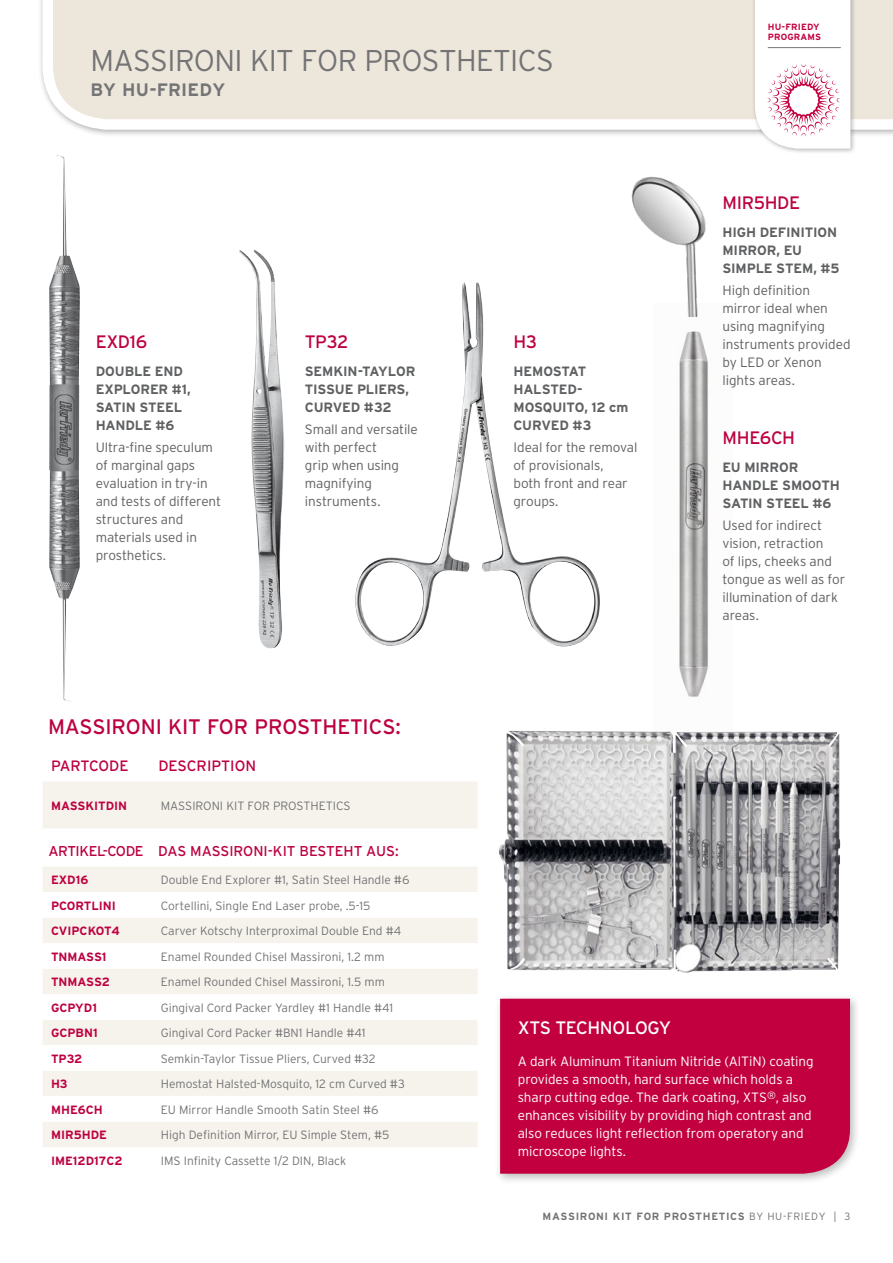
<style>
.page{position:relative;width:893px;height:1263px;background:#fff}
.page>*{position:absolute;margin:0;border:0;box-sizing:border-box;transform-origin:0 0}
.t1{font:300 30px "Interstate";letter-spacing:-.02em;color:#747476}
.t2{font:21px "Interstate";letter-spacing:-.01em;color:#bd0040}
.t3{font:18px "Interstate";letter-spacing:-.02em;color:#bd0040}
.t4{font:18px "Interstate";letter-spacing:-.025em;color:#fff}
.t5{font:700 18px "Interstate";letter-spacing:.01em;color:#747476}
.t6{font:15px "Interstate";color:#bd0040}
.t7{font:15px "Interstate";letter-spacing:-.025em;color:#bd0040}
.t8{font:14.25px "Interstate";letter-spacing:-.015em;color:#bd0040}
.t9{font:300 13.5px/18px "Interstate";letter-spacing:-.005em;color:#5f6062}
.t10{font:300 13.5px/18px "Interstate";letter-spacing:-.005em;color:#fff}
.t11{font:700 13.5px/18px "Interstate";letter-spacing:-.01em;color:#5f6062}
.t12{font:300 12px "Interstate";color:#747476}
.t13{font:700 12px "Interstate";color:#bd0040}
.t14{font:700 10.5px "Interstate";letter-spacing:.06em;color:#747476}
.t15{font:700 9px/10.5px "Interstate";letter-spacing:.02em;color:#c3003f}
.s1{font-weight:300}
</style>
<div class="page">
<svg style="left:40px;top:0;width:853px;height:135px;background:#eee8de"></svg>
<div style="left:752px;top:0;width:104px;height:155px;background:#747476;opacity:.5"></div>
<svg style="left:751px;top:0;width:103px;height:152px"></svg>
<img style="left:239px;top:250px;width:45px;height:399px">
<img style="left:355px;top:282px;width:245px;height:365px">
<img style="left:679px;top:331px;width:29px;height:366px">
<img style="left:631px;top:176px;width:75px;height:141px">
<div style="left:495px;top:993px;width:366px;height:192px;background:#000;opacity:.26"></div>
<div style="left:500px;top:999px;width:350px;height:175px;background:#c3003f"></div>
<img style="left:499px;top:731px;width:341px;height:242px">
<svg style="left:43px;top:782px;width:435px;height:110px;fill:#f6f3ec"></svg>
<svg style="left:43px;top:918px;width:435px;height:229px;fill:#f6f3ec"></svg>
<img style="left:49px;top:155px;width:31px;height:546px">
<h1 class="t1" style="left:90px;top:42px;width:465px">MASSIRONI KIT FOR PROSTHETICS</h1>
<h3 class="t5" style="left:90px;top:79px;width:136px">BY HU-FRIEDY</h3>
<h3 class="t3" style="left:96px;top:331px;width:53px">EXD16</h3>
<h3 class="t3" style="left:305px;top:331px;width:45px">TP32</h3>
<h3 class="t3" style="left:513px;top:331px;width:25px">H3</h3>
<p class="t11" style="left:96px;top:362px;width:97px">DOUBLE END<br>EXPLORER #1,<br>SATIN STEEL<br>HANDLE #6</p>
<p class="t9" style="left:96px;top:438px;width:127px">Ultra-fine speculum of marginal gaps evaluation in try-in and tests of different structures and materials used in prosthetics.</p>
<p class="t11" style="left:305px;top:362px;width:112px">SEMKIN-TAYLOR<br>TISSUE PLIERS,<br>CURVED #32</p>
<p class="t9" style="left:305px;top:420px;width:115px">Small and versatile with perfect<br>grip when using magnifying instruments.</p>
<p class="t11" style="left:513px;top:362px;width:116px">HEMOSTAT<br>HALSTED-<br>MOSQUITO, 12 cm<br>CURVED #3</p>
<p class="t9" style="left:513px;top:438px;width:126px">Ideal for the removal of provisionals,<br>both front and rear groups.</p>
<h2 class="t2" style="left:48px;top:714px;width:354px">MASSIRONI KIT FOR PROSTHETICS:</h2>
<p class="t15" style="left:768px;top:21px;width:55px">HU-FRIEDY<br>PROGRAMS</p>
<h3 class="t3" style="left:722px;top:192px;width:79px">MIR5HDE</h3>
<p class="t11" style="left:722px;top:223px;width:118px">HIGH DEFINITION<br>MIRROR, EU<br>SIMPLE STEM, #5</p>
<p class="t9" style="left:722px;top:281px;width:130px">High definition mirror ideal when using magnifying instruments provided by LED or Xenon lights areas.</p>
<h3 class="t3" style="left:722px;top:426px;width:74px">MHE6CH</h3>
<p class="t11" style="left:722px;top:458px;width:119px">EU MIRROR<br>HANDLE SMOOTH<br>SATIN STEEL #6</p>
<p class="t9" style="left:722px;top:516px;width:124px">Used for indirect vision, retraction<br>of lips, cheeks and tongue as well as for illumination of dark areas.</p>
<p class="t7" style="left:51px;top:757px;width:79px">PARTCODE</p>
<p class="t6" style="left:158px;top:757px;width:99px">DESCRIPTION</p>
<p class="t13" style="left:51px;top:798px;width:78px">MASSKITDIN</p>
<p class="t12" style="left:161px;top:798px;width:191px">MASSIRONI KIT FOR PROSTHETICS</p>
<p class="t8" style="left:49px;top:842px;width:352px">ARTIKEL-CODE DAS MASSIRONI-KIT BESTEHT AUS:</p>
<p class="t13" style="left:51px;top:873px;width:39px">EXD16</p>
<p class="t12" style="left:161px;top:873px;width:250px">Double End Explorer #1, Satin Steel Handle #6</p>
<p class="t13" style="left:51px;top:898px;width:66px">PCORTLINI</p>
<p class="t12" style="left:161px;top:898px;width:211px">Cortellini, Single End Laser probe, .5-15</p>
<p class="t13" style="left:51px;top:924px;width:70px">CVIPCKOT4</p>
<p class="t12" style="left:161px;top:924px;width:242px">Carver Kotschy Interproximal Double End #4</p>
<p class="t13" style="left:51px;top:949px;width:57px">TNMASS1</p>
<p class="t12" style="left:161px;top:949px;width:225px">Enamel Rounded Chisel Massironi, 1.2 mm</p>
<p class="t13" style="left:51px;top:975px;width:61px">TNMASS2</p>
<p class="t12" style="left:161px;top:975px;width:226px">Enamel Rounded Chisel Massironi, 1.5 mm</p>
<p class="t13" style="left:51px;top:1000px;width:47px">GCPYD1</p>
<p class="t12" style="left:161px;top:1000px;width:234px">Gingival Cord Packer Yardley #1 Handle #41</p>
<p class="t13" style="left:51px;top:1026px;width:48px">GCPBN1</p>
<p class="t12" style="left:161px;top:1026px;width:206px">Gingival Cord Packer #BN1 Handle #41</p>
<p class="t13" style="left:51px;top:1051px;width:33px">TP32</p>
<p class="t12" style="left:161px;top:1051px;width:216px">Semkin-Taylor Tissue Pliers, Curved #32</p>
<p class="t13" style="left:51px;top:1077px;width:18px">H3</p>
<p class="t12" style="left:161px;top:1077px;width:245px">Hemostat Halsted-Mosquito, 12 cm Curved #3</p>
<p class="t13" style="left:51px;top:1102px;width:53px">MHE6CH</p>
<p class="t12" style="left:161px;top:1102px;width:219px">EU Mirror Handle Smooth Satin Steel #6</p>
<p class="t13" style="left:51px;top:1128px;width:57px">MIR5HDE</p>
<p class="t12" style="left:161px;top:1128px;width:230px">High Definition Mirror, EU Simple Stem, #5</p>
<p class="t13" style="left:51px;top:1153px;width:73px">IME12D17C2</p>
<p class="t12" style="left:161px;top:1153px;width:187px">IMS Infinity Cassette 1/2 DIN, Black</p>
<h3 class="t4" style="left:518px;top:1016px;width:155px">XTS TECHNOLOGY</h3>
<p class="t10" style="left:518px;top:1052px;width:297px">A dark Aluminum Titanium Nitride (AlTiN) coating provides a smooth, hard surface which holds a sharp cutting edge. The dark coating, XTS<sup>®</sup>, also enhances visibility by providing high contrast and also reduces light reflection from operatory and microscope lights.</p>
<p class="t14" style="left:543px;top:1210px;width:309px">MASSIRONI KIT FOR PROSTHETICS <span class="s1">BY HU-FRIEDY | 3</span></p>
</div>
